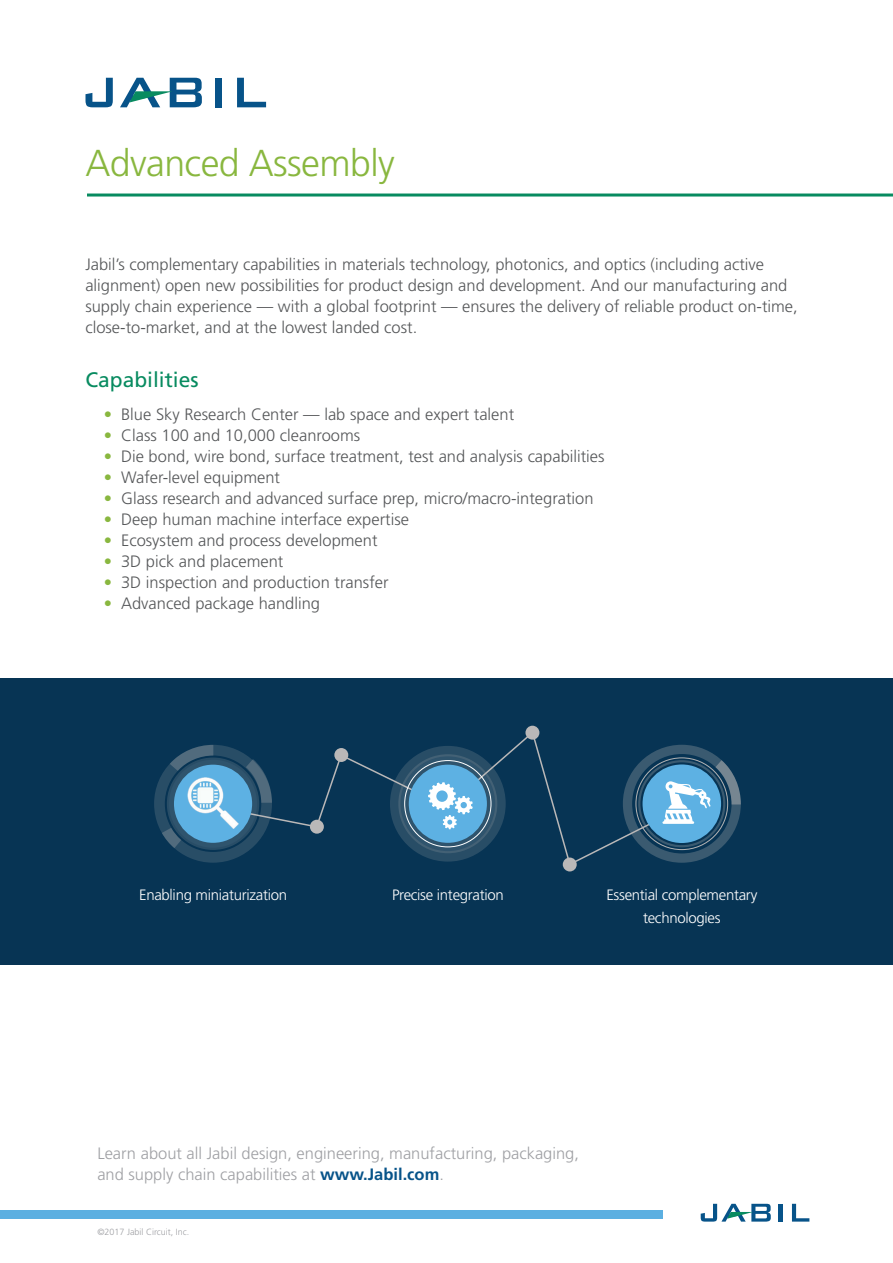
<style>
.page{position:relative;width:893px;height:1263px;background:#fff}
.page>*{position:absolute;margin:0;border:0;box-sizing:border-box;transform-origin:0 0}
.t1{font:300 37.5px "Frutiger";letter-spacing:-.015em;color:#89b73f}
.t2{font:21px "Frutiger";color:#088b60}
.t3{font:300 16.5px/21px "Frutiger";color:#555759}
.t4{font:300 16.5px/21px "Frutiger";color:#9fa0a4}
.t5{font:300 15px/22.5px "Frutiger";letter-spacing:-.02em;color:#fff;text-align:center}
.t6{font:300 9px "Frutiger";color:#9fa0a4}
.s1{color:#89b73f}
.s2{font-weight:700;color:#075389}
</style>
<div class="page">
<svg style="left:86px;top:78px;width:27px;height:29px"></svg>
<div style="left:215px;top:78px;width:7px;height:29px;background:#075389"></div>
<svg style="left:237px;top:78px;width:29px;height:29px"></svg>
<svg style="left:120px;top:78px;width:82px;height:29px"></svg>
<hr style="left:87px;top:194px;width:806px;height:3px;background:#088b60">
<hr style="left:779px;top:1204px;width:4px;height:17px;background:#075389">
<svg style="left:792px;top:1204px;width:17px;height:17px"></svg>
<svg style="left:701px;top:1204px;width:70px;height:17px"></svg>
<div style="left:0;top:1210px;width:662px;height:8px;background:#5bafe1"></div>
<div style="left:0;top:679px;width:893px;height:286px;background:#073454"></div>
<svg style="left:212px;top:730px;width:471px;height:136px"></svg>
<div style="left:310px;top:820px;width:14px;height:14px;background:#bab8b8;border-radius:50%"></div>
<div style="left:334px;top:748px;width:14px;height:14px;background:#bab8b8;border-radius:50%"></div>
<div style="left:525px;top:726px;width:14px;height:14px;background:#bab8b8;border-radius:50%"></div>
<div style="left:563px;top:857px;width:14px;height:14px;background:#bab8b8;border-radius:50%"></div>
<svg style="left:154px;top:745px;width:118px;height:118px"></svg>
<svg style="left:390px;top:746px;width:116px;height:115px"></svg>
<svg style="left:623px;top:745px;width:118px;height:118px"></svg>
<img style="left:186px;top:776px;width:54px;height:53px">
<h1 class="t1" style="left:86px;top:141px;width:311px">Advanced Assembly</h1>
<p class="t3" style="left:85px;top:254px;width:714px">Jabil’s complementary capabilities in materials technology, photonics, and optics (including active alignment) open new possibilities for product design and development. And our manufacturing and supply chain experience — with a global footprint — ensures the delivery of reliable product on-time, close-to-market, and at the lowest landed cost.</p>
<p class="t2" style="left:85px;top:367px;width:115px">Capabilities</p>
<p class="t3" style="left:104px;top:404px;width:412px"><span class="s1">•</span> Blue Sky Research Center — lab space and expert talent</p>
<p class="t3" style="left:104px;top:425px;width:258px"><span class="s1">•</span> Class 100 and 10,000 cleanrooms</p>
<p class="t3" style="left:104px;top:446px;width:502px"><span class="s1">•</span> Die bond, wire bond, surface treatment, test and analysis capabilities</p>
<p class="t3" style="left:104px;top:467px;width:178px"><span class="s1">•</span> Wafer-level equipment</p>
<p class="t3" style="left:104px;top:488px;width:491px"><span class="s1">•</span> Glass research and advanced surface prep, micro/macro-integration</p>
<p class="t3" style="left:104px;top:509px;width:307px"><span class="s1">•</span> Deep human machine interface expertise</p>
<p class="t3" style="left:104px;top:530px;width:275px"><span class="s1">•</span> Ecosystem and process development</p>
<p class="t3" style="left:104px;top:551px;width:181px"><span class="s1">•</span> 3D pick and placement</p>
<p class="t3" style="left:104px;top:572px;width:286px"><span class="s1">•</span> 3D inspection and production transfer</p>
<p class="t3" style="left:104px;top:593px;width:218px"><span class="s1">•</span> Advanced package handling</p>
<p class="t5" style="left:139px;top:884px;width:150px">Enabling miniaturization</p>
<p class="t5" style="left:392px;top:884px;width:113px">Precise integration</p>
<p class="t5" style="left:606px;top:884px;width:152px">Essential complementary technologies</p>
<p class="t4" style="left:97px;top:1143px;width:483px">Learn about all Jabil design, engineering, manufacturing, packaging, and supply chain capabilities at <span class="s2">www.Jabil.com</span>.</p>
<p class="t6" style="left:97px;top:1227px;width:94px">©2017 Jabil Circuit, Inc.</p>
</div>
